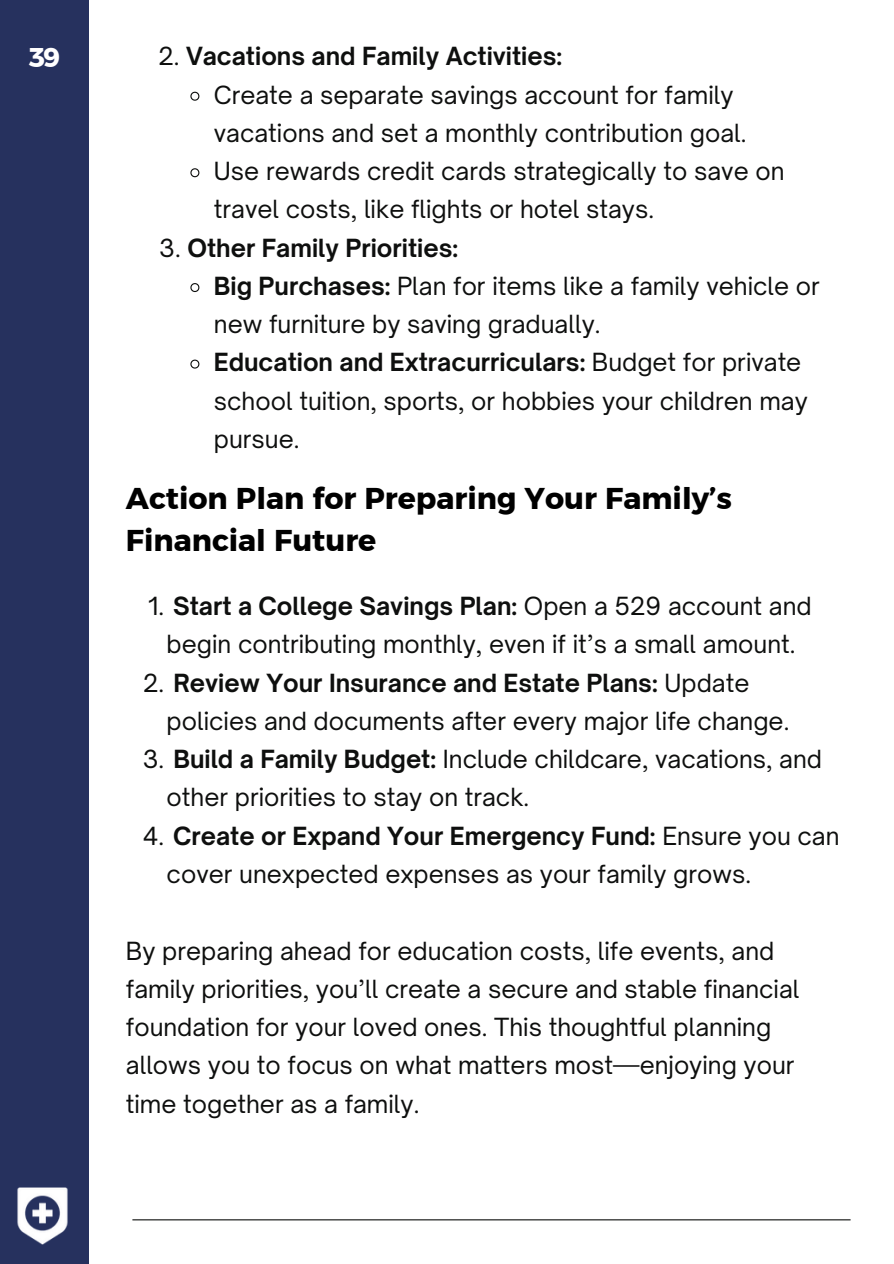
<style>
.page{position:relative;width:894px;height:1264px;background:#fff}
.page>*{position:absolute;margin:0;border:0;box-sizing:border-box;transform-origin:0 0}
.t1{font:30px/41.7px "Kief Montaser Bold";color:#000}
.t2{font:27px "Kief Montaser Bold";color:#fff}
.t3{font:24px/38.2px "Open Sauce One";color:#0e0f0e}
.t4{font:700 24px "Open Sauce One";color:#0e0f0e}
.s1{font-weight:400}
.s2{font-weight:700}
</style>
<div class="page">
<hr style="left:132px;top:1219px;width:718px;height:1px;background:#0e0f0e">
<div style="left:0;top:0;width:89px;height:1263px;background:#26315e"></div>
<img style="left:17px;top:1187px;width:51px;height:58px">
<svg style="left:190px;top:91px;width:10px;height:10px"></svg>
<svg style="left:190px;top:168px;width:10px;height:10px"></svg>
<svg style="left:190px;top:283px;width:10px;height:9px"></svg>
<svg style="left:190px;top:359px;width:10px;height:10px"></svg>
<p class="t2" style="left:29px;top:41px;width:33px">39</p>
<p class="t4" style="left:158px;top:41px;width:405px"><span class="s1">2.</span> Vacations and Family Activities:</p>
<h2 class="t3" style="left:214px;top:75px;width:534px">Create a separate savings account for family vacations and set a monthly contribution goal.</h2>
<p class="t3" style="left:214px;top:152px;width:572px">Use rewards credit cards strategically to save on travel costs, like flights or hotel stays.</p>
<p class="t4" style="left:159px;top:232px;width:300px"><span class="s1">3.</span> Other Family Priorities:</p>
<h2 class="t3" style="left:214px;top:266px;width:607px"><span class="s2">Big Purchases:</span> Plan for items like a family vehicle or new furniture by saving gradually.</h2>
<p class="t3" style="left:214px;top:343px;width:595px"><span class="s2">Education and Extracurriculars:</span> Budget for private school tuition, sports, or hobbies your children may pursue.</p>
<p class="t1" style="left:126px;top:477px;width:607px">Action Plan for Preparing Your Family’s<br>Financial Future</p>
<h1 class="t3" style="left:148px;top:587px;width:664px;text-align:center">1. <span class="s2">Start a College Savings Plan:</span> Open a 529 account and begin contributing monthly, even if it’s a small amount.</h1>
<p class="t3" style="left:167px;top:663px;width:624px;text-indent:-24px">2. <span class="s2">Review Your Insurance and Estate Plans:</span> Update policies and documents after every major life change.</p>
<p class="t3" style="left:167px;top:740px;width:656px;text-indent:-24px">3. <span class="s2">Build a Family Budget:</span> Include childcare, vacations, and other priorities to stay on track.</p>
<p class="t3" style="left:167px;top:816px;width:674px;text-indent:-24px">4. <span class="s2">Create or Expand Your Emergency Fund:</span> Ensure you can cover unexpected expenses as your family grows.</p>
<p class="t3" style="left:126px;top:931px;width:674px">By preparing ahead for education costs, life events, and family priorities, you’ll create a secure and stable financial foundation for your loved ones. This thoughtful planning allows you to focus on what matters most—enjoying your time together as a family.</p>
</div>
